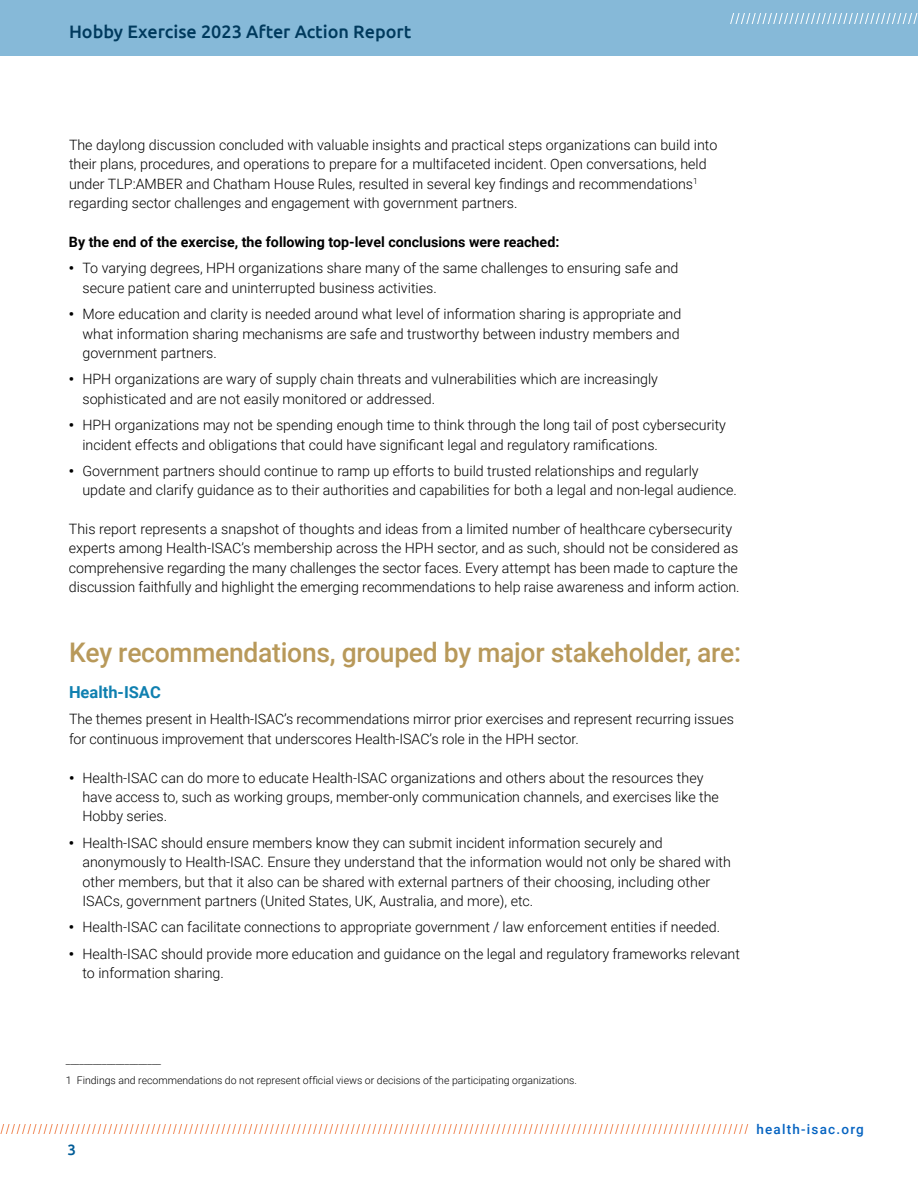
<style>
.page{position:relative;width:918px;height:1188px;background:#fff}
.page>*{position:absolute;margin:0;border:0;box-sizing:border-box;transform-origin:0 0}
.t1{font:500 27px "Roboto";letter-spacing:-.01em;color:#b8995a}
.t2{font:500 18px "Ubuntu";color:#003a5d}
.t3{font:700 16.5px "Roboto";color:#0f80b0}
.t4{font:500 15px "Ubuntu";color:#005c97}
.t5{font:300 14.25px/19.5px "Roboto";color:#000}
.t6{font:700 14.25px "Roboto";color:#000}
.t7{font:500 13.5px "Roboto";letter-spacing:.09em;color:#0563c1}
.t8{font:300 10.5px/19.5px "Roboto";color:#000}
.s1{font-weight:900}
</style>
<div class="page">
<div style="left:0;top:0;width:918px;height:56px;background:#86b9d8"></div>
<svg style="left:730px;top:14px;width:187px;height:9px"></svg>
<svg style="left:0;top:1125px;width:748px;height:9px"></svg>
<p class="t2" style="left:69px;top:20px;width:344px">Hobby Exercise 2023 After Action Report</p>
<p class="t5" style="left:69px;top:135px;width:650px">The daylong discussion concluded with valuable insights and practical steps organizations can build into their plans, procedures, and operations to prepare for a multifaceted incident. Open conversations, held under TLP:AMBER and Chatham House Rules, resulted in several key findings and recommendations<sup>1 </sup>regarding sector challenges and engagement with government partners.</p>
<p class="t6" style="left:69px;top:232px;width:492px">By the end of the exercise, the following top-level conclusions were reached:</p>
<p class="t5" style="left:82px;top:258px;width:597px;text-indent:-13px"><span class="s1">•</span> To varying degrees, HPH organizations share many of the same challenges to ensuring safe and secure patient care and uninterrupted business activities.</p>
<p class="t5" style="left:82px;top:304px;width:600px;text-indent:-13px"><span class="s1">•</span> More education and clarity is needed around what level of information sharing is appropriate and what information sharing mechanisms are safe and trustworthy between industry members and government partners.</p>
<p class="t5" style="left:82px;top:369px;width:577px;text-indent:-13px"><span class="s1">•</span> HPH organizations are wary of supply chain threats and vulnerabilities which are increasingly sophisticated and are not easily monitored or addressed.</p>
<p class="t5" style="left:82px;top:415px;width:645px;text-indent:-13px"><span class="s1">•</span> HPH organizations may not be spending enough time to think through the long tail of post cybersecurity incident effects and obligations that could have significant legal and regulatory ramifications.</p>
<p class="t5" style="left:82px;top:460px;width:656px;text-indent:-13px"><span class="s1">•</span> Government partners should continue to ramp up efforts to build trusted relationships and regularly update and clarify guidance as to their authorities and capabilities for both a legal and non-legal audience.</p>
<p class="t5" style="left:69px;top:519px;width:672px">This report represents a snapshot of thoughts and ideas from a limited number of healthcare cybersecurity experts among Health-ISAC’s membership across the HPH sector, and as such, should not be considered as comprehensive regarding the many challenges the sector faces. Every attempt has been made to capture the discussion faithfully and highlight the emerging recommendations to help raise awareness and inform action.</p>
<h1 class="t1" style="left:69px;top:634px;width:674px">Key recommendations, grouped by major stakeholder, are:</h1>
<p class="t3" style="left:69px;top:681px;width:93px">Health-ISAC</p>
<p class="t5" style="left:69px;top:709px;width:666px">The themes present in Health-ISAC’s recommendations mirror prior exercises and represent recurring issues for continuous improvement that underscores Health-ISAC’s role in the HPH sector.</p>
<p class="t5" style="left:82px;top:767px;width:638px;text-indent:-13px"><span class="s1">•</span> Health-ISAC can do more to educate Health-ISAC organizations and others about the resources they have access to, such as working groups, member-only communication channels, and exercises like the<br>Hobby series.</p>
<p class="t5" style="left:82px;top:832px;width:650px;text-indent:-13px"><span class="s1">•</span> Health-ISAC should ensure members know they can submit incident information securely and anonymously to Health-ISAC. Ensure they understand that the information would not only be shared with other members, but that it also can be shared with external partners of their choosing, including other ISACs, government partners (United States, UK, Australia, and more), etc.</p>
<p class="t5" style="left:69px;top:917px;width:653px"><span class="s1">•</span> Health-ISAC can facilitate connections to appropriate government / law enforcement entities if needed.</p>
<p class="t5" style="left:82px;top:943px;width:659px;text-indent:-13px"><span class="s1">•</span> Health-ISAC should provide more education and guidance on the legal and regulatory frameworks relevant to information sharing.</p>
<p class="t8" style="left:66px;top:1050px;width:513px">_____________________<br>1 Findings and recommendations do not represent official views or decisions of the participating organizations.</p>
<p class="t4" style="left:68px;top:1140px;width:10px">3</p>
<p class="t7" style="left:756px;top:1120px;width:109px">health-isac.org</p>
</div>
